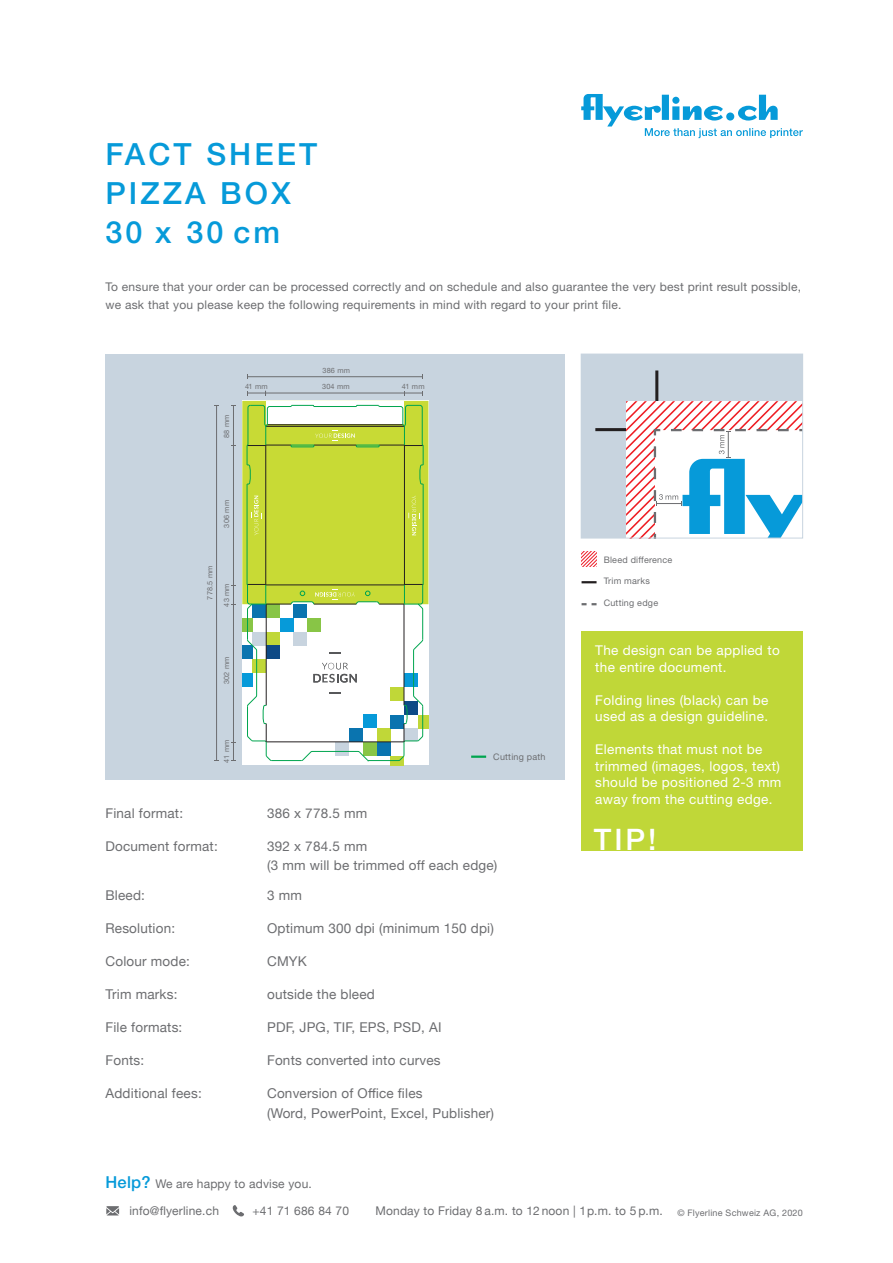
<style>
.page{position:relative;width:893px;height:1263px;background:#fff}
.page>*{position:absolute;margin:0;border:0;box-sizing:border-box;transform-origin:0 0}
.t1{font:500 30.6px/39.2px "Helvetica Neue LT Std";letter-spacing:.1em;color:#069ad9}
.t2{font:500 29.7px "Helvetica Neue LT Std";color:#fff}
.t3{font:13.5px/19.5px "Helvetica Neue";letter-spacing:.015em;color:#6c6d70}
.t4{font:13.5px/16.5px "Helvetica Neue LT Std";letter-spacing:.025em;color:#fff}
.t5{font:13.5px/19.5px "Helvetica Neue LT Std";letter-spacing:.015em;color:#6c6d70}
.t6{font:12px/18px "Helvetica Neue LT Std";letter-spacing:.02em;color:#6c6d70}
.t7{font:12px "Helvetica Neue";letter-spacing:.015em;color:#6c6d70}
.t8{font:9px "Helvetica Neue LT Std";letter-spacing:.025em;color:#6c6d70}
.t9{font:7.35px "Helvetica Neue LT Std";letter-spacing:.025em;color:#6c6d70}
.s1{font-family:"Helvetica Neue LT Std";font-weight:500;font-size:16.5px;color:#069ad9}
</style>
<div class="page">
<svg style="left:581px;top:94px;width:222px;height:44px"></svg>
<svg style="left:582px;top:581px;width:15px;height:2px"></svg>
<svg style="left:582px;top:603px;width:15px;height:2px"></svg>
<div style="left:581px;top:354px;width:222px;height:184px;background:#c8d4df"></div>
<hr style="left:655px;top:370px;width:3px;height:31px;background:#231f20">
<hr style="left:595px;top:428px;width:31px;height:3px;background:#231f20">
<svg style="left:626px;top:401px;width:175px;height:135px;background:#ccd7e4"></svg>
<div style="left:581px;top:354px;width:222px;height:184px;border:1px solid #c8d4df"></div>
<svg style="left:581px;top:552px;width:15px;height:15px"></svg>
<svg style="left:106px;top:1206px;width:13px;height:9px"></svg>
<svg style="left:232px;top:1205px;width:12px;height:11px"></svg>
<div style="left:581px;top:631px;width:222px;height:219px;background:#c0d738"></div>
<div style="left:105px;top:354px;width:460px;height:425px;background:#c8d4df"></div>
<svg style="left:390px;top:761px;width:14px;height:4px"></svg>
<hr style="left:266px;top:393px;width:138px;height:1px;background:#6c6d70">
<svg style="left:248px;top:391px;width:18px;height:4px"></svg>
<svg style="left:404px;top:391px;width:19px;height:4px"></svg>
<hr style="left:233px;top:446px;width:1px;height:139px;background:#6c6d70">
<hr style="left:233px;top:604px;width:1px;height:138px;background:#6c6d70">
<svg style="left:231px;top:585px;width:5px;height:20px"></svg>
<svg style="left:231px;top:742px;width:5px;height:19px"></svg>
<hr style="left:233px;top:406px;width:1px;height:40px;background:#6c6d70">
<hr style="left:248px;top:376px;width:175px;height:1px;background:#6c6d70">
<hr style="left:216px;top:406px;width:1px;height:354px;background:#6c6d70">
<svg style="left:242px;top:401px;width:186px;height:360px;background:#cedf8c"></svg>
<hr style="left:471px;top:755px;width:15px;height:3px;background:#00a54f">
<h1 class="t1" style="left:105px;top:134px;width:213px">FACT SHEET<br>PIZZA BOX<br>30 x 30 cm</h1>
<p class="t6" style="left:105px;top:278px;width:697px">To ensure that your order can be processed correctly and on schedule and also guarantee the very best print result possible, we ask that you please keep the following requirements in mind with regard to your print file.</p>
<p class="t9" style="left:322px;top:366px;width:29px">386 mm</p>
<p class="t9" style="left:222px;top:438px;width:25px;rotate:-90deg">88 mm</p>
<p class="t9" style="left:245px;top:382px;width:24px">41 mm</p>
<p class="t9" style="left:322px;top:382px;width:29px">304 mm</p>
<p class="t9" style="left:402px;top:382px;width:24px">41 mm</p>
<p class="t9" style="left:222px;top:528px;width:29px;rotate:-90deg">306 mm</p>
<p class="t9" style="left:206px;top:600px;width:36px;rotate:-90deg">778.5 mm</p>
<p class="t9" style="left:222px;top:607px;width:25px;rotate:-90deg">43 mm</p>
<p class="t9" style="left:222px;top:684px;width:29px;rotate:-90deg">302 mm</p>
<p class="t9" style="left:222px;top:763px;width:25px;rotate:-90deg">41 mm</p>
<p class="t8" style="left:493px;top:751px;width:54px">Cutting path</p>
<p class="t5" style="left:105px;top:803px;width:79px">Final format:</p>
<p class="t5" style="left:267px;top:803px;width:102px">386 x 778.5 mm</p>
<p class="t5" style="left:105px;top:836px;width:114px">Document format:</p>
<p class="t5" style="left:267px;top:836px;width:232px">392 x 784.5 mm<br>(3 mm will be trimmed off each edge)</p>
<p class="t3" style="left:105px;top:886px;width:41px">Bleed:</p>
<p class="t3" style="left:267px;top:886px;width:36px">3 mm</p>
<p class="t3" style="left:105px;top:919px;width:71px">Resolution:</p>
<p class="t3" style="left:267px;top:919px;width:228px">Optimum 300 dpi (minimum 150 dpi)</p>
<p class="t3" style="left:105px;top:952px;width:86px">Colour mode:</p>
<p class="t3" style="left:267px;top:952px;width:41px">CMYK</p>
<p class="t3" style="left:105px;top:985px;width:74px">Trim marks:</p>
<p class="t3" style="left:267px;top:985px;width:109px">outside the bleed</p>
<p class="t3" style="left:105px;top:1018px;width:78px">File formats:</p>
<p class="t3" style="left:267px;top:1018px;width:176px">PDF, JPG, TIF, EPS, PSD, AI</p>
<p class="t3" style="left:105px;top:1051px;width:40px">Fonts:</p>
<p class="t3" style="left:267px;top:1051px;width:175px">Fonts converted into curves</p>
<p class="t3" style="left:105px;top:1084px;width:98px">Additional fees:</p>
<p class="t3" style="left:267px;top:1084px;width:229px">Conversion of Office files<br>(Word, PowerPoint, Excel, Publisher)</p>
<p class="t8" style="left:604px;top:554px;width:70px">Bleed difference</p>
<p class="t8" style="left:604px;top:576px;width:48px">Trim marks</p>
<p class="t8" style="left:604px;top:598px;width:56px">Cutting edge</p>
<p class="t4" style="left:595px;top:642px;width:186px">The design can be applied to the entire document.</p>
<p class="t4" style="left:595px;top:691px;width:175px">Folding lines (black) can be used as a design guideline.</p>
<p class="t4" style="left:595px;top:741px;width:188px">Elements that must not be trimmed (images, logos, text) should be positioned 2-3 mm away from the cutting edge.</p>
<h2 class="t2" style="left:594px;top:822px;width:64px">TIP!</h2>
<p class="t7" style="left:105px;top:1175px;width:208px"><span class="s1">Help?</span> We are happy to advise you.</p>
<p class="t7" style="left:129px;top:1202px;width:91px">info@flyerline.ch</p>
<p class="t7" style="left:252px;top:1202px;width:98px">+41 71 686 84 70</p>
<p class="t7" style="left:375px;top:1202px;width:429px">Monday to Friday 8 a.m. to 12 noon | 1p.m. to 5 p.m. <sub>©</sub> <sub>Flyerline</sub> <sub>Schweiz</sub> <sub>AG,</sub> <sub>2020</sub></p>
</div>
